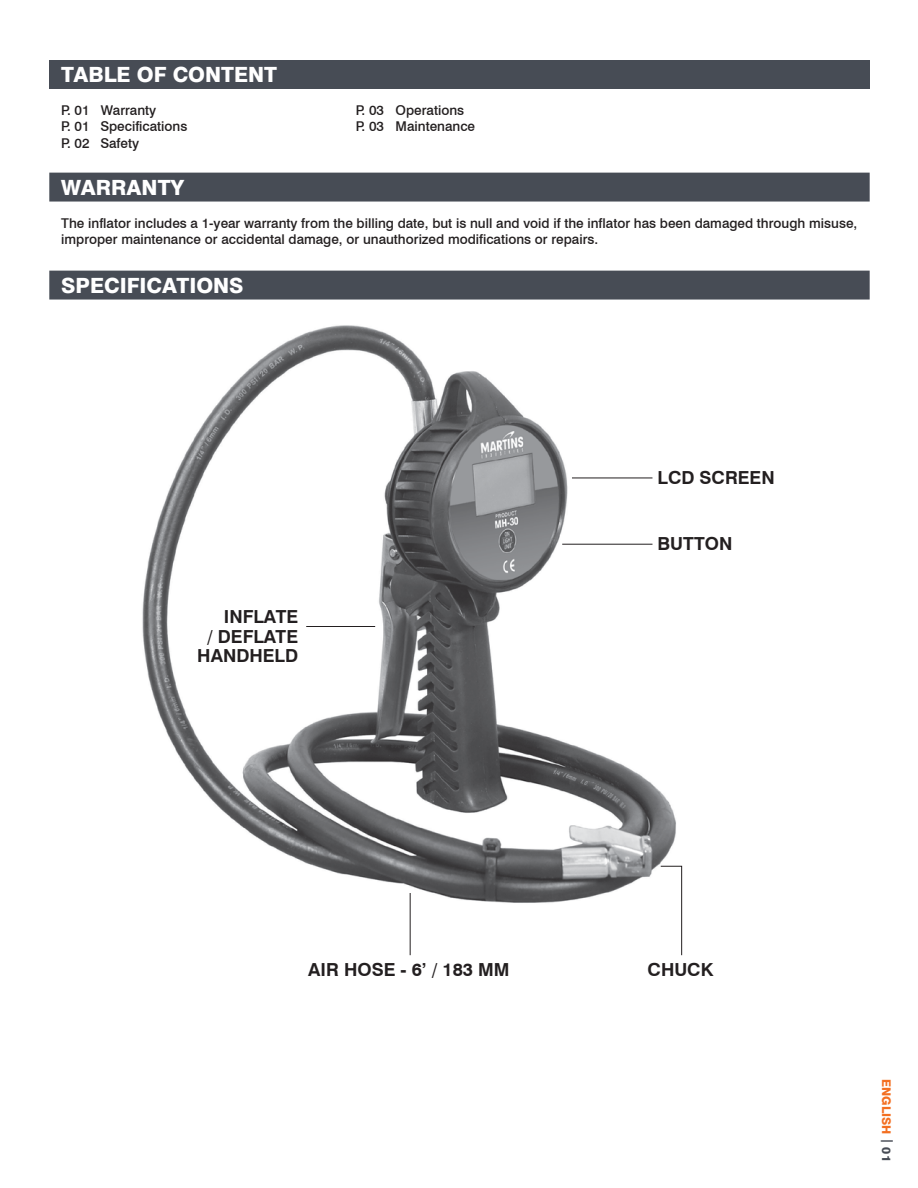
<style>
.page{position:relative;width:918px;height:1188px;background:#fff}
.page>*{position:absolute;margin:0;border:0;box-sizing:border-box;transform-origin:0 0}
.t1{font:800 21px "Swiss 721 BT";color:#fff}
.t2{font:700 18px/19.5px "Swiss 721 BT";color:#231f20;text-align:right}
.t3{font:500 13.5px/16.2px "Swiss 721 BT";color:#231f20}
.t4{font:800 12px "Swiss 721 BT";color:#f36f21}
.s1{color:#474c55}
</style>
<div class="page">
<div style="left:49px;top:60px;width:427px;height:29px;background:#474c55"></div>
<div style="left:476px;top:60px;width:394px;height:29px;background:#474c55"></div>
<div style="left:49px;top:173px;width:821px;height:29px;background:#474c55"></div>
<div style="left:49px;top:271px;width:821px;height:29px;background:#474c55"></div>
<img style="left:142px;top:325px;width:541px;height:603px">
<hr style="left:306px;top:626px;width:69px;height:1px;background:#231f20">
<hr style="left:410px;top:893px;width:1px;height:62px;background:#231f20">
<svg style="left:660px;top:865px;width:22px;height:91px"></svg>
<hr style="left:562px;top:544px;width:90px;height:1px;background:#231f20">
<hr style="left:572px;top:478px;width:80px;height:1px;background:#231f20">
<h1 class="t1" style="left:61px;top:62px;width:217px">TABLE OF CONTENT</h1>
<p class="t3" style="left:61px;top:102px;width:128px">P. 01 Warranty<br>P. 01 Specifications<br>P. 02 Safety</p>
<p class="t3" style="left:356px;top:102px;width:121px">P. 03 Operations<br>P. 03 Maintenance</p>
<h1 class="t1" style="left:61px;top:175px;width:125px">WARRANTY</h1>
<p class="t3" style="left:61px;top:215px;width:798px">The inflator includes a 1-year warranty from the billing date, but is null and void if the inflator has been damaged through misuse, improper maintenance or accidental damage, or unauthorized modifications or repairs.</p>
<h1 class="t1" style="left:61px;top:273px;width:184px">SPECIFICATIONS</h1>
<h2 class="t2" style="left:197px;top:607px;width:102px">INFLATE<br>/ DEFLATE<br>HANDHELD</h2>
<h2 class="t2" style="left:658px;top:468px;width:119px">LCD SCREEN</h2>
<h2 class="t2" style="left:658px;top:534px;width:76px">BUTTON</h2>
<h2 class="t2" style="left:308px;top:960px;width:203px">AIR HOSE - 6’ / 183 MM</h2>
<h2 class="t2" style="left:648px;top:960px;width:67px">CHUCK</h2>
<p class="t4" style="left:894px;top:1079px;width:84px;rotate:90deg">ENGLISH <span class="s1">| 01</span></p>
</div>
